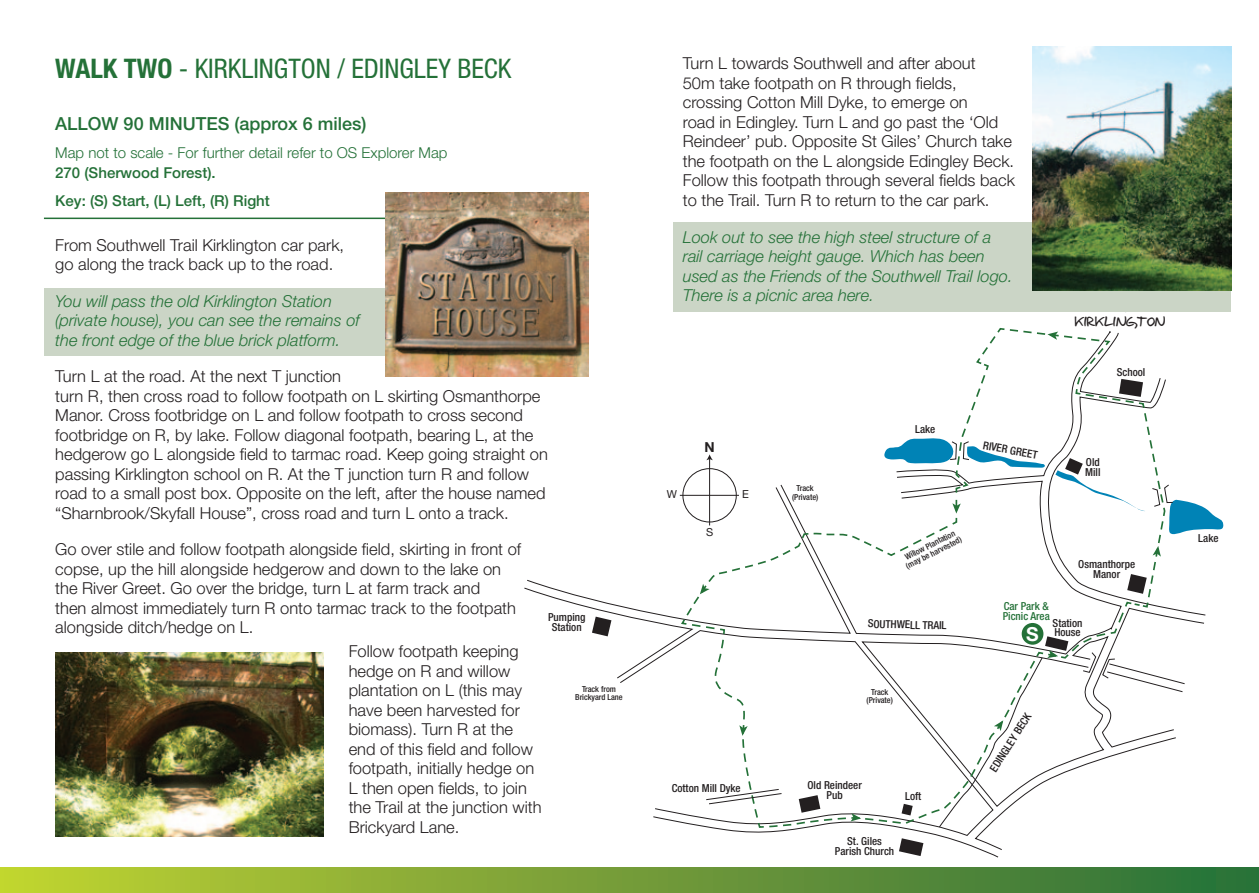
<style>
.page{position:relative;width:1259px;height:893px;background:#fff}
.page>*{position:absolute;margin:0;border:0;box-sizing:border-box;transform-origin:0 0}
.t1{font:condensed 27px "Helvetica Neue";color:#247138}
.t2{font:700 19.35px "Helvetica Neue";color:#fff}
.t3{font:500 18px "Helvetica Neue";color:#247138}
.t4{font:300 16.5px/19.5px "Helvetica Neue";color:#231f20}
.t5{font:italic 300 16.5px/19.5px "Helvetica Neue";color:#247138}
.t6{font:300 15px "Helvetica Neue";color:#247138}
.t7{font:500 15px/28px "Helvetica Neue";color:#247138}
.t8{font:700 13.8px "Helvetica Neue";color:#231f20}
.t9{font:12.45px "Jose Fernandez";color:#231f20}
.t10{font:500 condensed 11.1px/9.6px "Helvetica Neue";color:#231f20;text-align:center}
.t11{font:500 condensed 11.1px/9.6px "Helvetica Neue";color:#247138}
.t12{font:11.1px "Helvetica Neue";color:#231f20}
.t13{font:500 condensed 8.25px/8.2px "Helvetica Neue";color:#231f20;text-align:center}
.s1{font-weight:700}
</style>
<div class="page">
<hr style="left:44px;top:218px;width:543px;height:1px;background:#247138">
<svg style="left:523px;top:328px;width:479px;height:530px"></svg>
<svg style="left:680px;top:328px;width:543px;height:501px"></svg>
<hr style="left:680px;top:495px;width:59px;height:1px;background:#231f20">
<div style="left:0;top:867px;width:1259px;height:26px;background:linear-gradient(to right,#c0d033,#286d3b)"></div>
<div style="left:673px;top:222px;width:558px;height:90px;background:#cbd5c6"></div>
<div style="left:44px;top:288px;width:497px;height:68px;background:#cbd5c6"></div>
<img style="left:55px;top:653px;width:268px;height:184px">
<img style="left:386px;top:193px;width:202px;height:183px">
<img style="left:1032px;top:47px;width:199px;height:244px">
<h1 class="t1" style="left:55px;top:52px;width:458px"><span class="s1">WALK TWO</span> - KIRKLINGTON / EDINGLEY BECK</h1>
<p class="t3" style="left:55px;top:113px;width:313px">ALLOW 90 MINUTES (approx 6 miles)</p>
<p class="t6" style="left:55px;top:144px;width:394px">Map not to scale - For further detail refer to OS Explorer Map</p>
<p class="t7" style="left:55px;top:158px;width:216px">270 (Sherwood Forest).<br>Key: (S) Start, (L) Left, (R) Right</p>
<p class="t4" style="left:55px;top:235px;width:290px">From Southwell Trail Kirklington car park, go along the track back up to the road.</p>
<p class="t5" style="left:55px;top:291px;width:306px">You will pass the old Kirklington Station (private house), you can see the remains of the front edge of the blue brick platform.</p>
<p class="t4" style="left:55px;top:366px;width:494px">Turn L at the road. At the next T junction<br>turn R, then cross road to follow footpath on L skirting Osmanthorpe Manor. Cross footbridge on L and follow footpath to cross second footbridge on R, by lake. Follow diagonal footpath, bearing L, at the hedgerow go L alongside field to tarmac road. Keep going straight on passing Kirklington school on R. At the T junction turn R and follow road to a small post box. Opposite on the left, after the house named “Sharnbrook/Skyfall House”, cross road and turn L onto a track.</p>
<p class="t4" style="left:55px;top:539px;width:467px">Go over stile and follow footpath alongside field, skirting in front of copse, up the hill alongside hedgerow and down to the lake on the River Greet. Go over the bridge, turn L at farm track and<br>then almost immediately turn R onto tarmac track to the footpath alongside ditch/hedge on L.</p>
<p class="t4" style="left:349px;top:641px;width:194px">Follow footpath keeping hedge on R and willow plantation on L (this may have been harvested for biomass). Turn R at the end of this field and follow footpath, initially hedge on<br>L then open fields, to join the Trail at the junction with<br>Brickyard Lane.</p>
<p class="t10" style="left:548px;top:613px;width:39px">Pumping<br>Station</p>
<p class="t13" style="left:575px;top:685px;width:49px">Track from<br>Brickyard Lane</p>
<p class="t4" style="left:683px;top:53px;width:334px">Turn L towards Southwell and after about<br>50m take footpath on R through fields, crossing Cotton Mill Dyke, to emerge on<br>road in Edingley. Turn L and go past the ‘Old Reindeer’ pub. Opposite St Giles’ Church take the footpath on the L alongside Edingley Beck.<br>Follow this footpath through several fields back to the Trail. Turn R to return to the car park.</p>
<p class="t5" style="left:683px;top:227px;width:331px">Look out to see the high steel structure of a rail carriage height gauge. Which has been used as the Friends of the Southwell Trail logo.<br>There is a picnic area here.</p>
<p class="t12" style="left:667px;top:488px;width:12px">W</p>
<p class="t8" style="left:704px;top:438px;width:12px">N</p>
<p class="t12" style="left:706px;top:526px;width:9px">S</p>
<p class="t12" style="left:742px;top:488px;width:8px">E</p>
<p class="t13" style="left:792px;top:484px;width:28px">Track (Private)</p>
<p class="t10" style="left:915px;top:424px;width:22px">Lake</p>
<p class="t10" style="left:984px;top:440px;width:57px;rotate:10deg">RIVER GREET</p>
<p class="t13" style="left:900px;top:555px;width:63px;rotate:-26deg">Willow Plantation (may be harvested)</p>
<p class="t9" style="left:1074px;top:314px;width:92px">KIRKLINGTON</p>
<p class="t10" style="left:1116px;top:367px;width:30px">School</p>
<p class="t10" style="left:1085px;top:457px;width:17px;text-align:left">Old<br>Mill</p>
<p class="t10" style="left:1078px;top:559px;width:58px">Osmanthorpe<br>Manor</p>
<p class="t10" style="left:671px;top:783px;width:71px">Cotton Mill Dyke</p>
<p class="t10" style="left:868px;top:618px;width:80px;rotate:2deg">SOUTHWELL TRAIL</p>
<p class="t13" style="left:866px;top:687px;width:28px">Track (Private)</p>
<p class="t10" style="left:807px;top:780px;width:56px">Old Reindeer<br>Pub</p>
<p class="t10" style="left:905px;top:791px;width:18px">Loft</p>
<p class="t10" style="left:835px;top:836px;width:61px">St. Giles<br>Parish Church</p>
<p class="t11" style="left:1002px;top:601px;width:49px">Car Park &amp;<br>Picnic Area</p>
<p class="t10" style="left:1052px;top:618px;width:31px;text-align:left">Station<br>House</p>
<p class="t2" style="left:1026px;top:622px;width:14px">S</p>
<p class="t10" style="left:988px;top:768px;width:69px;rotate:-57deg">EDINGLEY BECK</p>
<p class="t10" style="left:1198px;top:533px;width:22px">Lake</p>
</div>
